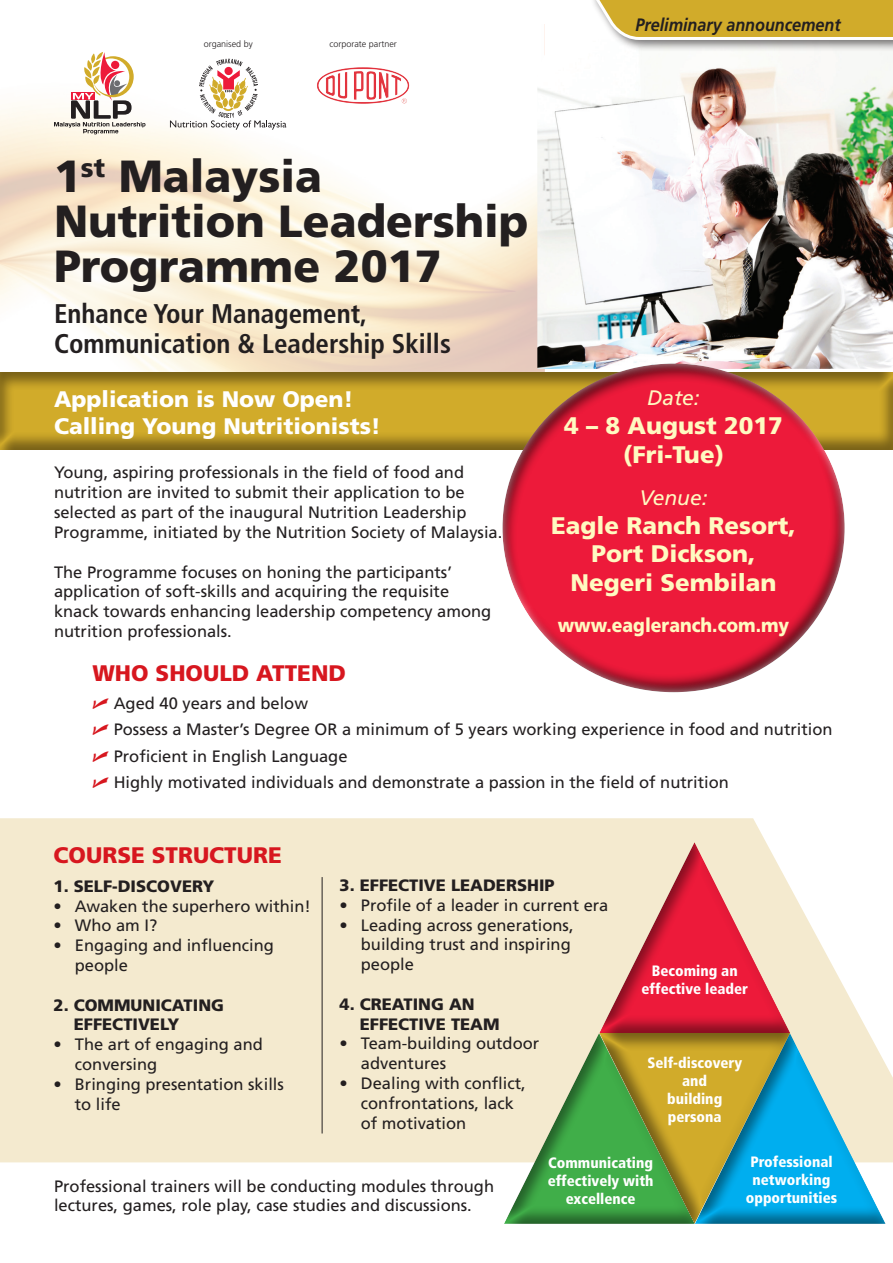
<style>
.page{position:relative;width:893px;height:1263px;background:#fff}
.page>*{position:absolute;margin:0;border:0;box-sizing:border-box;transform-origin:0 0}
.t1{font:900 45px/45px "Frutiger";color:#231f20}
.t2{font:700 condensed 27px/30px "Frutiger";color:#231f20}
.t3{font:900 24px/28.8px "Frutiger";color:#fffac1;text-align:center}
.t4{font:900 22.5px/27px "Frutiger";color:#fff}
.t5{font:900 22.5px "Frutiger";color:#d7171f}
.t6{font:italic 21px "Frutiger";color:#fffac1}
.t7{font:900 19.5px "Frutiger";color:#fffac1;scale:.9 1}
.t8{font:italic 700 18px "Frutiger";color:#231f20;scale:.9 1}
.t9{font:16.5px/19.8px "Frutiger";color:#231f20}
.t10{font:900 16.5px/19.8px "Frutiger";color:#231f20}
.t11{font:900 condensed 15px/18px "Frutiger";color:#fff;text-align:center}
.t12{font:300 9px "Frutiger";color:#231f20}
.s1{font-family:"Universal Newswith Comm Pi";color:#d7171f}
</style>
<div class="page">
<div style="left:0;top:818px;width:893px;height:344px;background:#f4eacf"></div>
<img style="left:537px;top:40px;width:356px;height:329px">
<div style="left:590px;top:0;width:303px;height:52px;background:#231f20;opacity:.6"></div>
<svg style="left:590px;top:0;width:303px;height:41px;background:#d5b54a"></svg>
<svg style="left:170px;top:59px;width:116px;height:71px"></svg>
<div style="left:0;top:371px;width:893px;height:81px;background:#231f20;opacity:.5"></div>
<div style="left:500px;top:362px;width:345px;height:330px;background:#fff;opacity:.75"></div>
<svg style="left:504px;top:842px;width:382px;height:382px;background:#cebdb2"></svg>
<div style="left:597px;top:1032px;width:194px;height:194px;background:#231f20;opacity:.5"></div>
<hr style="left:322px;top:877px;width:1px;height:256px;background:#231f20">
<img style="left:316px;top:67px;width:94px;height:37px">
<svg style="left:54px;top:52px;width:91px;height:82px"></svg>
<p class="t12" style="left:204px;top:38px;width:51px">organised by</p>
<p class="t12" style="left:329px;top:38px;width:69px">corporate partner</p>
<p class="t1" style="left:54px;top:153px;width:476px">1<sup>st</sup> Malaysia<br>Nutrition Leadership<br>Programme 2017</p>
<p class="t2" style="left:54px;top:299px;width:398px">Enhance Your Management,<br>Communication &amp; Leadership Skills</p>
<p class="t8" style="left:635px;top:14px;width:230px">Preliminary announcement</p>
<p class="t4" style="left:54px;top:385px;width:328px">Application is Now Open!<br>Calling Young Nutritionists!</p>
<p class="t9" style="left:54px;top:463px;width:450px">Young, aspiring professionals in the field of food and nutrition are invited to submit their application to be selected as part of the inaugural Nutrition Leadership Programme, initiated by the Nutrition Society of Malaysia.</p>
<p class="t9" style="left:54px;top:562px;width:439px">The Programme focuses on honing the participants’ application of soft-skills and acquiring the requisite knack towards enhancing leadership competency among nutrition professionals.</p>
<p class="t5" style="left:92px;top:659px;width:255px">WHO SHOULD ATTEND</p>
<p class="t9" style="left:92px;top:693px;width:217px"><span class="s1">U</span> Aged 40 years and below</p>
<p class="t9" style="left:92px;top:720px;width:742px"><span class="s1">U</span> Possess a Master’s Degree OR a minimum of 5 years working experience in food and nutrition</p>
<p class="t9" style="left:92px;top:746px;width:257px"><span class="s1">U</span> Proficient in English Language</p>
<p class="t9" style="left:92px;top:772px;width:638px"><span class="s1">U</span> Highly motivated individuals and demonstrate a passion in the field of nutrition</p>
<p class="t6" style="left:647px;top:385px;width:54px">Date:</p>
<p class="t3" style="left:564px;top:411px;width:220px">4 – 8 August 2017 (Fri-Tue)</p>
<p class="t6" style="left:639px;top:485px;width:70px">Venue:</p>
<p class="t3" style="left:551px;top:510px;width:246px">Eagle Ranch Resort,<br>Port Dickson,<br>Negeri Sembilan</p>
<p class="t7" style="left:558px;top:613px;width:259px">www.eagleranch.com.my</p>
<p class="t5" style="left:54px;top:842px;width:230px">COURSE STRUCTURE</p>
<p class="t10" style="left:54px;top:876px;width:162px">1. SELF-DISCOVERY</p>
<p class="t9" style="left:54px;top:896px;width:259px">• Awaken the superhero within!</p>
<p class="t9" style="left:54px;top:915px;width:105px">• Who am I?</p>
<p class="t9" style="left:75px;top:935px;width:200px;text-indent:-21px">• Engaging and influencing people</p>
<p class="t10" style="left:74px;top:994px;width:152px;text-indent:-20px">2. COMMUNICATING<br>EFFECTIVELY</p>
<p class="t9" style="left:75px;top:1034px;width:189px;text-indent:-21px">• The art of engaging and conversing</p>
<p class="t9" style="left:75px;top:1074px;width:211px;text-indent:-21px">• Bringing presentation skills to life</p>
<p class="t10" style="left:340px;top:875px;width:217px">3. EFFECTIVE LEADERSHIP</p>
<p class="t9" style="left:340px;top:895px;width:270px">• Profile of a leader in current era</p>
<p class="t9" style="left:361px;top:915px;width:214px;text-indent:-21px">• Leading across generations, building trust and inspiring people</p>
<p class="t10" style="left:360px;top:994px;width:141px;text-indent:-20px">4. CREATING AN<br>EFFECTIVE TEAM</p>
<p class="t9" style="left:361px;top:1033px;width:180px;text-indent:-21px">• Team-building outdoor adventures</p>
<p class="t9" style="left:361px;top:1073px;width:167px;text-indent:-21px">• Dealing with conflict, confrontations, lack of motivation</p>
<p class="t11" style="left:642px;top:961px;width:108px">Becoming an effective leader</p>
<p class="t11" style="left:647px;top:1053px;width:96px">Self-discovery</p>
<p class="t11" style="left:667px;top:1071px;width:57px">and building</p>
<p class="t11" style="left:668px;top:1107px;width:55px">persona</p>
<p class="t9" style="left:54px;top:1176px;width:442px">Professional trainers will be conducting modules through lectures, games, role play, case studies and discussions.</p>
<p class="t11" style="left:548px;top:1154px;width:107px">Communicating effectively with excellence</p>
<p class="t11" style="left:746px;top:1152px;width:93px">Professional networking opportunities</p>
</div>
